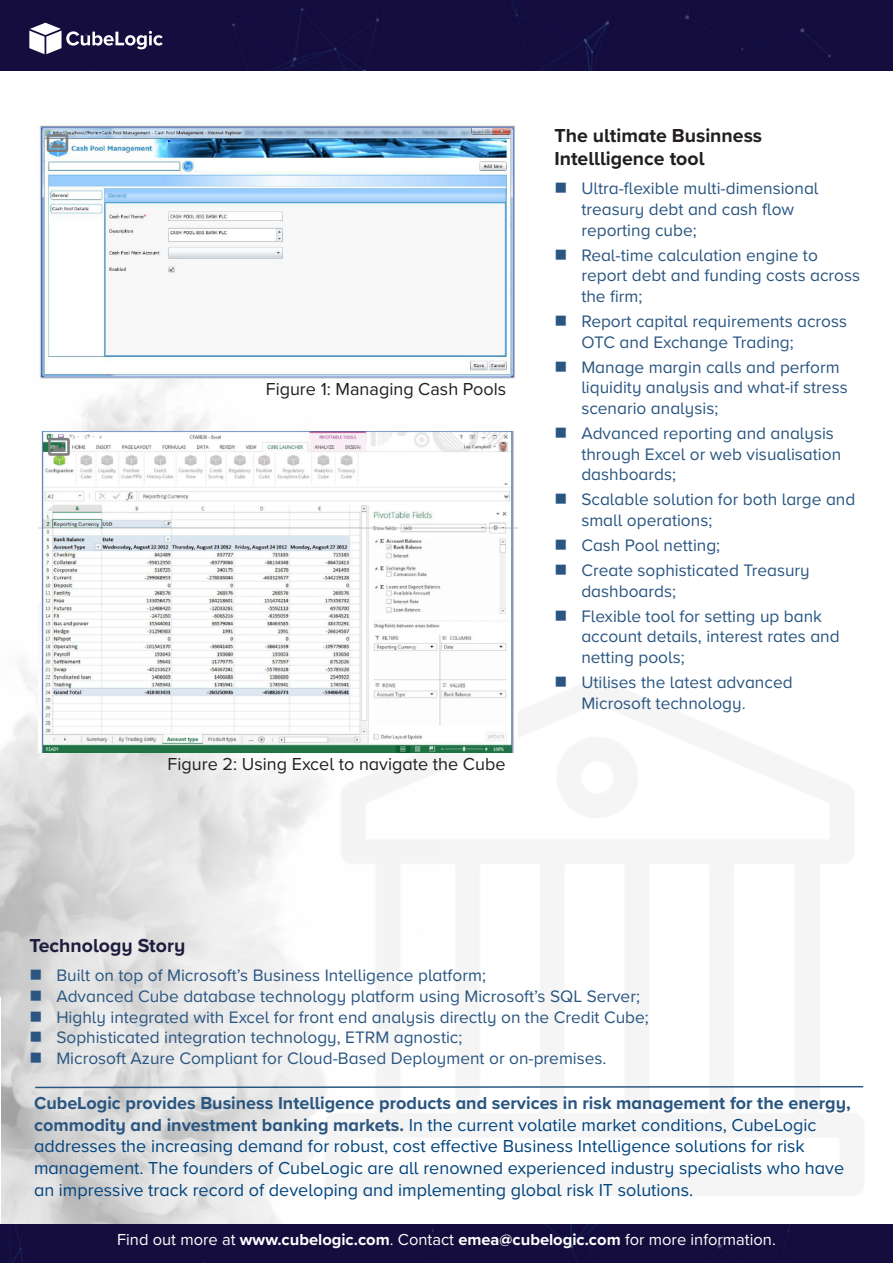
<style>
.page{position:relative;width:893px;height:1263px;background:#fff}
.page>*{position:absolute;margin:0;border:0;box-sizing:border-box;transform-origin:0 0}
.t1{font:700 19.5px "Proxima Nova A";color:#231f20}
.Paragraph_Style_1{font:700 19.5px "Proxima Nova A";color:#1e1c3c}
.Paragraph_Style_1-2{font:18px/21.6px "Proxima Nova A";color:#01447e}
.t2{font:18px "Proxima Nova A";color:#231f20}
.t3{font:18px "Proxima Nova";color:#231f20}
.t4{font:17.25px/20.7px "Proxima Nova A";color:#2a5681}
.t5{font:16.5px "Proxima Nova";color:#fff}
.s1{font-weight:700;color:#2a5681}
.s2{font-weight:700}
</style>
<div class="page">
<img style="left:0;top:70px;width:446px;height:1155px">
<div style="left:0;top:75px;width:42px;height:248px;background:#fff"></div>
<div style="left:0;top:0;width:893px;height:70px;background:#150d3e"></div>
<div style="left:0;top:1225px;width:105px;height:38px;background:#150d3e"></div>
<svg style="left:29px;top:23px;width:134px;height:31px"></svg>
<img style="left:105px;top:418px;width:788px;height:845px">
<svg style="left:34px;top:1085px;width:831px;height:4px"></svg>
<img style="left:36px;top:123px;width:479px;height:255px">
<img style="left:38px;top:432px;width:479px;height:320px">
<svg style="left:556px;top:428px;width:10px;height:10px"></svg>
<svg style="left:556px;top:494px;width:10px;height:10px"></svg>
<svg style="left:556px;top:540px;width:10px;height:10px"></svg>
<svg style="left:556px;top:565px;width:10px;height:10px"></svg>
<svg style="left:556px;top:610px;width:10px;height:10px"></svg>
<svg style="left:556px;top:677px;width:10px;height:10px"></svg>
<svg style="left:31px;top:970px;width:10px;height:10px"></svg>
<svg style="left:31px;top:990px;width:10px;height:11px"></svg>
<svg style="left:31px;top:1011px;width:10px;height:10px"></svg>
<svg style="left:31px;top:1032px;width:10px;height:10px"></svg>
<svg style="left:31px;top:1053px;width:10px;height:10px"></svg>
<p class="t3" style="left:266px;top:375px;width:242px">Figure 1: Managing Cash Pools</p>
<p class="t2" style="left:168px;top:750px;width:339px">Figure 2: Using Excel to navigate the Cube</p>
<p class="t1" style="left:554px;top:121px;width:209px">The ultimate Businness</p>
<p class="t1" style="left:554px;top:144px;width:152px">Intellligence tool</p>
<p class="t4" style="left:581px;top:177px;width:239px">Ultra-flexible multi-dimensional treasury debt and cash flow reporting cube;</p>
<p class="t4" style="left:581px;top:244px;width:280px">Real-time calculation engine to report debt and funding costs across the firm;</p>
<p class="t4" style="left:581px;top:310px;width:267px">Report capital requirements across<br>OTC and Exchange Trading;</p>
<p class="t4" style="left:581px;top:356px;width:268px">Manage margin calls and perform liquidity analysis and what-if stress scenario analysis;</p>
<p class="t4" style="left:581px;top:422px;width:261px">Advanced reporting and analysis through Excel or web visualisation dashboards;</p>
<p class="t4" style="left:581px;top:488px;width:275px">Scalable solution for both large and small operations;</p>
<p class="t4" style="left:581px;top:534px;width:140px">Cash Pool netting;</p>
<p class="t4" style="left:581px;top:559px;width:230px">Create sophisticated Treasury dashboards;</p>
<p class="t4" style="left:581px;top:605px;width:260px">Flexible tool for setting up bank account details, interest rates and netting pools;</p>
<p class="t4" style="left:581px;top:671px;width:213px">Utilises the latest advanced<br>Microsoft technology.</p>
<p class="Paragraph_Style_1" style="left:29px;top:931px;width:158px">Technology Story</p>
<p class="t4" style="left:56px;top:964px;width:431px">Built on top of Microsoft’s Business Intelligence platform;</p>
<p class="t4" style="left:56px;top:985px;width:585px">Advanced Cube database technology platform using Microsoft’s SQL Server;</p>
<p class="t4" style="left:56px;top:1006px;width:594px">Highly integrated with Excel for front end analysis directly on the Credit Cube;</p>
<p class="t4" style="left:56px;top:1026px;width:408px">Sophisticated integration technology, ETRM agnostic;</p>
<p class="t4" style="left:56px;top:1047px;width:552px">Microsoft Azure Compliant for Cloud-Based Deployment or on-premises.</p>
<p class="Paragraph_Style_1-2" style="left:34px;top:1092px;width:818px"><span class="s1">CubeLogic provides Business Intelligence products and services in risk management for the energy, commodity and investment banking markets.</span> In the current volatile market conditions, CubeLogic addresses the increasing demand for robust, cost effective Business Intelligence solutions for risk management. The founders of CubeLogic are all renowned experienced industry specialists who have an impressive track record of developing and implementing global risk IT solutions.</p>
<p class="t5" style="left:117px;top:1227px;width:660px">Find out more at <span class="s2">www.cubelogic.com</span>. Contact <span class="s2">emea@cubelogic.com</span> for more information.</p>
</div>
